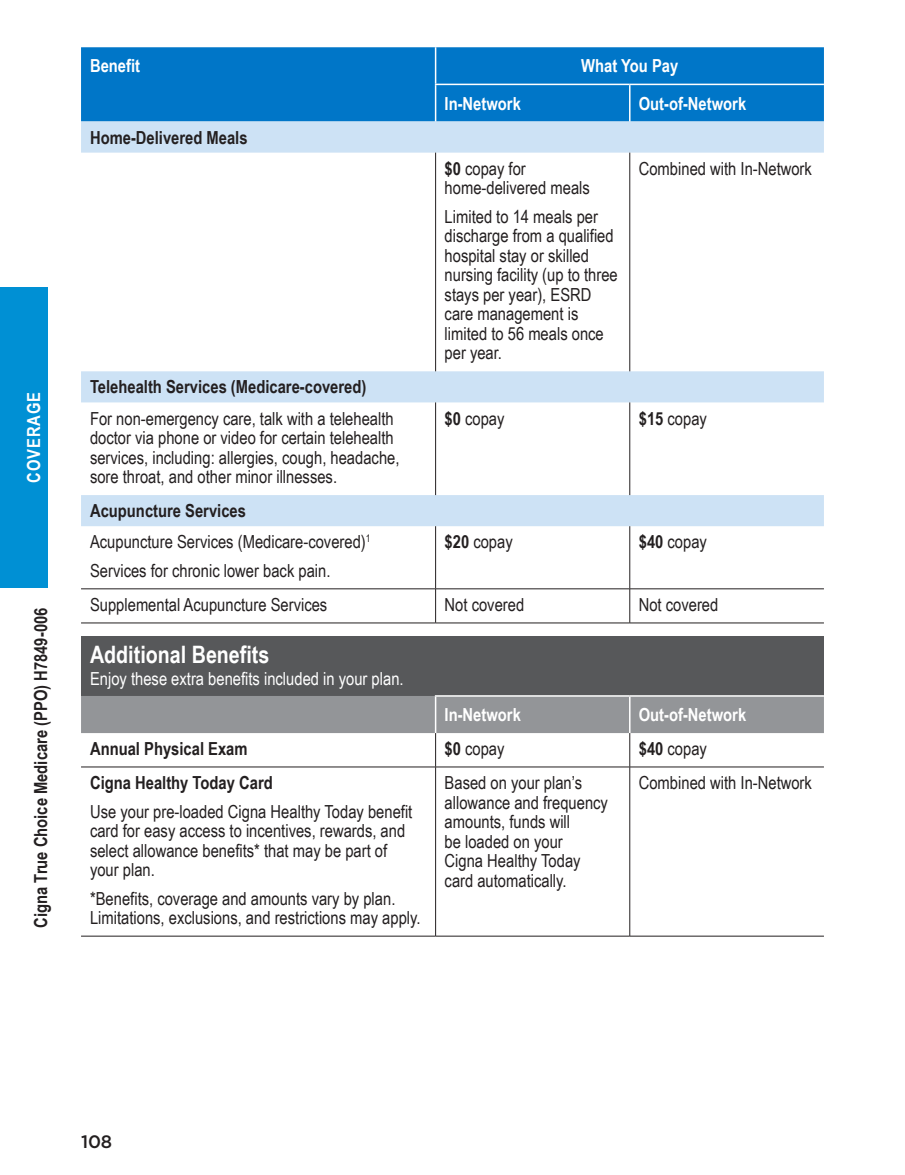
<style>
.page{position:relative;width:905px;height:1175px;background:#fff}
.page>*{position:absolute;margin:0;border:0;box-sizing:border-box;transform-origin:0 0}
.table_AB_h1{font:700 24px "Arial Narrow";color:#fff}
.table_para{font:18px/19.5px "Arial Narrow";color:#231f20}
.table_para_AB{font:18px/19.5px "Arial Narrow";color:#231f20}
.table_row_h1{font:700 18px "Arial Narrow";color:#231f20}
.table_col_h1_align_r{font:700 18px "Arial Narrow";color:#fff}
.table_AB_text{font:18px "Arial Narrow";color:#fff}
.table_para-2{font:700 18px "Arial Narrow";color:#231f20}
.margin_plan_name{font:700 18px "Arial Narrow";color:#231f20}
.table_col_h1_align_c{font:700 18px "Arial Narrow";color:#fff}
.table_col_h1_align_r-2{font:700 18px "Arial Narrow";letter-spacing:.05em;color:#fff}
.t1{font:500 18px "Gotham";color:#231f20}
.s1{font-weight:700}
</style>
<div class="page">
<div style="left:0;top:287px;width:47px;height:300px;background:#0090d4"></div>
<div style="left:81px;top:47px;width:743px;height:74px;background:#0076c8"></div>
<svg style="left:81px;top:121px;width:743px;height:405px"></svg>
<hr style="left:435px;top:153px;width:1px;height:218px;background:#231f20">
<hr style="left:435px;top:402px;width:1px;height:93px;background:#231f20">
<hr style="left:435px;top:526px;width:1px;height:62px;background:#231f20">
<hr style="left:435px;top:589px;width:1px;height:33px;background:#231f20">
<hr style="left:629px;top:153px;width:1px;height:218px;background:#231f20">
<hr style="left:629px;top:402px;width:1px;height:93px;background:#231f20">
<hr style="left:629px;top:526px;width:1px;height:62px;background:#231f20">
<hr style="left:629px;top:589px;width:1px;height:33px;background:#231f20">
<hr style="left:81px;top:622px;width:354px;height:1px;background:#231f20">
<hr style="left:435px;top:622px;width:194px;height:1px;background:#231f20">
<hr style="left:629px;top:622px;width:195px;height:1px;background:#231f20">
<hr style="left:435px;top:47px;width:1px;height:37px;background:#fff">
<hr style="left:629px;top:84px;width:195px;height:1px;background:#fff">
<hr style="left:435px;top:84px;width:194px;height:1px;background:#fff">
<hr style="left:629px;top:85px;width:1px;height:36px;background:#fff">
<hr style="left:435px;top:85px;width:1px;height:36px;background:#fff">
<hr style="left:81px;top:588px;width:354px;height:1px;background:#231f20">
<hr style="left:435px;top:588px;width:194px;height:1px;background:#231f20">
<hr style="left:629px;top:588px;width:195px;height:1px;background:#231f20">
<div style="left:81px;top:636px;width:743px;height:60px;background:#57585a"></div>
<div style="left:81px;top:696px;width:743px;height:37px;background:#939598"></div>
<hr style="left:435px;top:766px;width:194px;height:1px;background:#231f20">
<hr style="left:629px;top:766px;width:195px;height:1px;background:#231f20">
<hr style="left:435px;top:935px;width:194px;height:1px;background:#231f20">
<hr style="left:629px;top:935px;width:195px;height:1px;background:#231f20">
<hr style="left:629px;top:695px;width:195px;height:1px;background:#fff">
<hr style="left:435px;top:695px;width:194px;height:1px;background:#fff">
<hr style="left:629px;top:696px;width:1px;height:37px;background:#fff">
<hr style="left:435px;top:696px;width:1px;height:37px;background:#fff">
<hr style="left:81px;top:766px;width:354px;height:1px;background:#231f20">
<hr style="left:81px;top:935px;width:354px;height:1px;background:#231f20">
<hr style="left:435px;top:733px;width:1px;height:33px;background:#231f20">
<hr style="left:435px;top:767px;width:1px;height:169px;background:#231f20">
<hr style="left:629px;top:733px;width:1px;height:33px;background:#231f20">
<hr style="left:629px;top:767px;width:1px;height:169px;background:#231f20">
<p class="table_col_h1_align_r-2" style="left:20px;top:483px;width:92px;rotate:-90deg">COVERAGE</p>
<p class="margin_plan_name" style="left:27px;top:927px;width:321px;rotate:-90deg">Cigna True Choice Medicare (PPO) H7849-006</p>
<p class="table_col_h1_align_r" style="left:90px;top:52px;width:52px">Benefit</p>
<p class="table_col_h1_align_c" style="left:581px;top:52px;width:99px">What You Pay</p>
<p class="table_col_h1_align_r" style="left:444px;top:89px;width:78px">In-Network</p>
<p class="table_col_h1_align_r" style="left:638px;top:89px;width:109px">Out-of-Network</p>
<p class="table_row_h1" style="left:90px;top:124px;width:159px">Home-Delivered Meals</p>
<p class="table_para" style="left:444px;top:158px;width:147px"><span class="s1">$0</span> copay for home-delivered meals</p>
<p class="table_para" style="left:444px;top:206px;width:175px">Limited to 14 meals per discharge from a qualified hospital stay or skilled nursing facility (up to three stays per year), ESRD care management is limited to 56 meals once per year.</p>
<p class="table_para" style="left:638px;top:158px;width:175px">Combined with In-Network</p>
<p class="table_row_h1" style="left:90px;top:373px;width:278px">Telehealth Services (Medicare-covered)</p>
<p class="table_para" style="left:90px;top:408px;width:311px">For non-emergency care, talk with a telehealth doctor via phone or video for certain telehealth services, including: allergies, cough, headache, sore throat, and other minor illnesses.</p>
<p class="table_para" style="left:444px;top:408px;width:61px"><span class="s1">$0</span> copay</p>
<p class="table_para" style="left:638px;top:408px;width:70px"><span class="s1">$15</span> copay</p>
<p class="table_row_h1" style="left:90px;top:497px;width:157px">Acupuncture Services</p>
<p class="table_para" style="left:90px;top:531px;width:282px">Acupuncture Services (Medicare-covered)<sup>1</sup></p>
<p class="table_para" style="left:90px;top:560px;width:242px">Services for chronic lower back pain.</p>
<p class="table_para" style="left:444px;top:531px;width:70px"><span class="s1">$20</span> copay</p>
<p class="table_para" style="left:638px;top:531px;width:70px"><span class="s1">$40</span> copay</p>
<p class="table_para" style="left:90px;top:594px;width:239px">Supplemental Acupuncture Services</p>
<p class="table_para" style="left:444px;top:594px;width:81px">Not covered</p>
<p class="table_para" style="left:638px;top:594px;width:81px">Not covered</p>
<p class="table_AB_h1" style="left:90px;top:636px;width:181px">Additional Benefits</p>
<p class="table_AB_text" style="left:90px;top:666px;width:315px">Enjoy these extra benefits included in your plan.</p>
<p class="table_col_h1_align_r" style="left:444px;top:701px;width:78px">In-Network</p>
<p class="table_col_h1_align_r" style="left:638px;top:701px;width:109px">Out-of-Network</p>
<p class="table_para-2" style="left:90px;top:735px;width:159px">Annual Physical Exam</p>
<p class="table_para_AB" style="left:444px;top:738px;width:61px"><span class="s1">$0</span> copay</p>
<p class="table_para_AB" style="left:638px;top:738px;width:70px"><span class="s1">$40</span> copay</p>
<p class="table_para-2" style="left:90px;top:769px;width:184px">Cigna Healthy Today Card</p>
<p class="table_para" style="left:90px;top:800px;width:324px">Use your pre-loaded Cigna Healthy Today benefit card for easy access to incentives, rewards, and select allowance benefits* that may be part of your plan.</p>
<p class="table_para" style="left:90px;top:887px;width:332px">*Benefits, coverage and amounts vary by plan.<br>Limitations, exclusions, and restrictions may apply.</p>
<p class="table_para_AB" style="left:444px;top:772px;width:165px">Based on your plan’s allowance and frequency amounts, funds will<br>be loaded on your<br>Cigna Healthy Today card automatically.</p>
<p class="table_para_AB" style="left:638px;top:772px;width:175px">Combined with In-Network</p>
<p class="t1" style="left:81px;top:1129px;width:33px">108</p>
</div>
